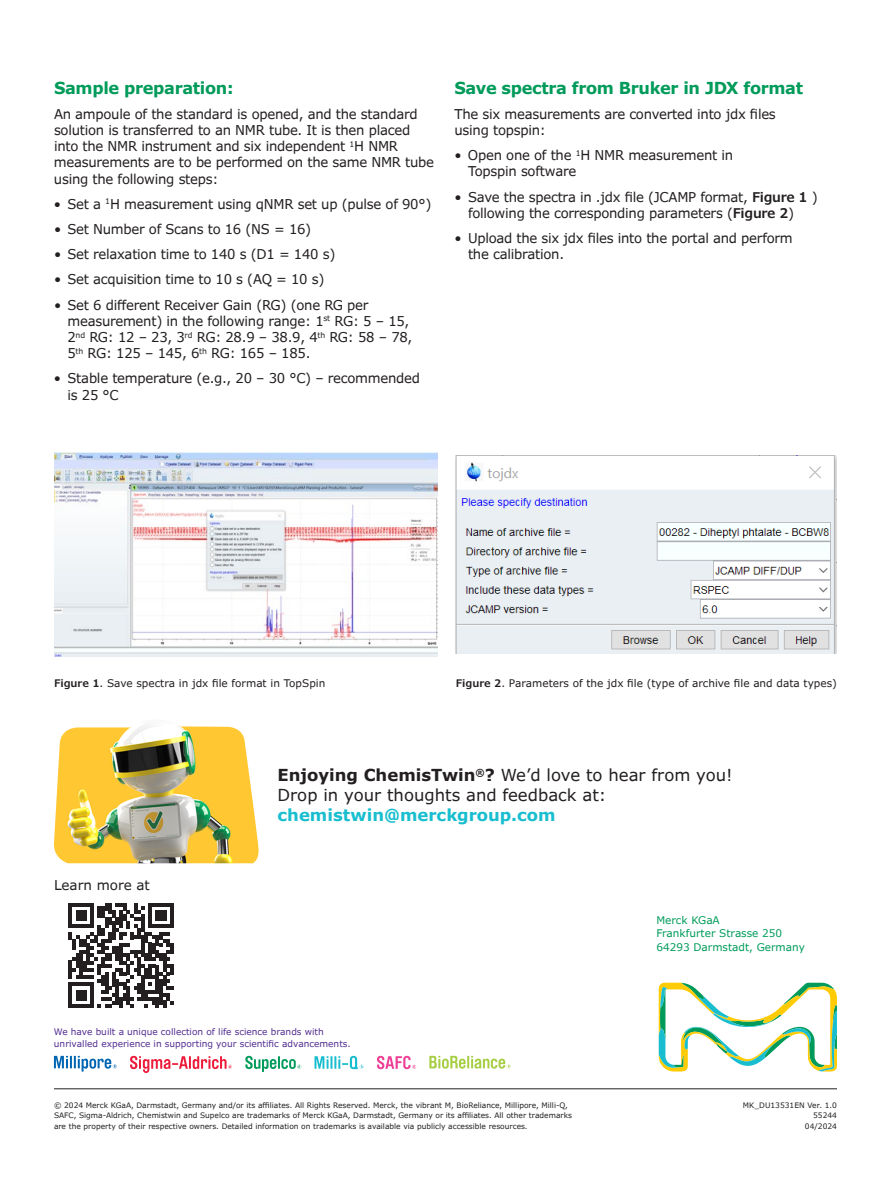
<style>
.page{position:relative;width:891px;height:1188px;background:#fff}
.page>*{position:absolute;margin:0;border:0;box-sizing:border-box;transform-origin:0 0}
.t1{font:16.5px/19.8px "Verdana Pro";color:#231f20}
.t2{font:700 16.5px "Verdana Pro";letter-spacing:-.02em;color:#009b5a}
.t3{font:700 16.5px "Verdana Pro";color:#18becf}
.t4{font:13.5px/16.2px "Verdana Pro";letter-spacing:-.02em;color:#231f20}
.t5{font:13.5px "Verdana Pro";color:#231f20}
.t6{font:10.5px "Verdana Pro";color:#231f20}
.t7{font:10.5px/13.5px "Verdana Pro";color:#009b5a}
.t8{font:9px/12px "Verdana Pro";color:#532e91}
.t9{font:7.5px/10.5px "Verdana Pro";color:#231f20}
.s1{font-weight:600}
.s2{font-weight:700}
</style>
<div class="page">
<img style="left:53px;top:725px;width:206px;height:138px">
<img style="left:54px;top:453px;width:384px;height:204px">
<img style="left:456px;top:455px;width:381px;height:199px">
<svg style="left:659px;top:983px;width:178px;height:89px"></svg>
<hr style="left:54px;top:1088px;width:783px;height:1px;background:#231f20">
<svg style="left:377px;top:1056px;width:39px;height:13px"></svg>
<svg style="left:130px;top:1056px;width:102px;height:17px"></svg>
<svg style="left:315px;top:1056px;width:49px;height:13px"></svg>
<svg style="left:245px;top:1056px;width:56px;height:16px"></svg>
<svg style="left:54px;top:1056px;width:63px;height:16px"></svg>
<svg style="left:429px;top:1056px;width:82px;height:13px"></svg>
<svg style="left:68px;top:903px;width:106px;height:105px"></svg>
<p class="t2" style="left:54px;top:77px;width:181px">Sample preparation:</p>
<p class="t4" style="left:54px;top:106px;width:382px">An ampoule of the standard is opened, and the standard solution is transferred to an NMR tube. It is then placed into the NMR instrument and six independent <sup>1</sup>H NMR measurements are to be performed on the same NMR tube using the following steps:</p>
<p class="t4" style="left:54px;top:196px;width:379px">• Set a <sup>1</sup>H measurement using qNMR set up (pulse of 90°)</p>
<p class="t4" style="left:54px;top:221px;width:259px">• Set Number of Scans to 16 (NS = 16)</p>
<p class="t4" style="left:54px;top:246px;width:283px">• Set relaxation time to 140 s (D1 = 140 s)</p>
<p class="t4" style="left:54px;top:272px;width:272px">• Set acquisition time to 10 s (AQ = 10 s)</p>
<p class="t4" style="left:68px;top:297px;width:346px;text-indent:-13px">• Set 6 different Receiver Gain (RG) (one RG per measurement) in the following range: 1<sup>st</sup> RG: 5 – 15, 2<sup>nd</sup> RG: 12 – 23, 3<sup>rd</sup> RG: 28.9 – 38.9, 4<sup>th</sup> RG: 58 – 78, 5<sup>th</sup> RG: 125 – 145, 6<sup>th</sup> RG: 165 – 185.</p>
<p class="t4" style="left:68px;top:371px;width:354px;text-indent:-14px">• Stable temperature (e.g., 20 – 30 °C) – recommended is 25 °C</p>
<p class="t2" style="left:454px;top:77px;width:350px">Save spectra from Bruker in JDX format</p>
<p class="t4" style="left:454px;top:106px;width:323px">The six measurements are converted into jdx files using topspin:</p>
<p class="t4" style="left:468px;top:147px;width:267px;text-indent:-14px">• Open one of the <sup>1</sup>H NMR measurement in<br>Topspin software</p>
<p class="t4" style="left:468px;top:189px;width:351px;text-indent:-13px">• Save the spectra in .jdx file (JCAMP format, <span class="s1">Figure 1</span> ) following the corresponding parameters (<span class="s1">Figure 2</span>)</p>
<p class="t4" style="left:468px;top:230px;width:326px;text-indent:-13px">• Upload the six jdx files into the portal and perform the calibration.</p>
<p class="t6" style="left:54px;top:676px;width:273px"><span class="s1">Figure 1</span>. Save spectra in jdx file format in TopSpin</p>
<p class="t6" style="left:456px;top:676px;width:383px"><span class="s1">Figure 2</span>. Parameters of the jdx file (type of archive file and data types)</p>
<p class="t5" style="left:54px;top:876px;width:97px">Learn more at</p>
<p class="t1" style="left:278px;top:765px;width:457px"><span class="s2">Enjoying ChemisTwin</span><sup>®</sup><span class="s2">?</span> We’d love to hear from you!<br>Drop in your thoughts and feedback at:</p>
<p class="t3" style="left:278px;top:804px;width:279px">chemistwin@merckgroup.com</p>
<p class="t7" style="left:656px;top:913px;width:150px">Merck KGaA<br>Frankfurter Strasse 250<br>64293 Darmstadt, Germany</p>
<p class="t8" style="left:54px;top:1025px;width:298px">We have built a unique collection of life science brands with unrivalled experience in supporting your scientific advancements.</p>
<p class="t9" style="left:54px;top:1100px;width:520px">© 2024 Merck KGaA, Darmstadt, Germany and/or its affiliates. All Rights Reserved. Merck, the vibrant M, BioReliance, Millipore, Milli-Q,<br>SAFC, Sigma-Aldrich, Chemistwin and Supelco are trademarks of Merck KGaA, Darmstadt, Germany or its affiliates. All other trademarks are the property of their respective owners. Detailed information on trademarks is available via publicly accessible resources.</p>
<p class="t9" style="left:743px;top:1100px;width:96px;text-align:right">MK_DU13531EN Ver. 1.0<br>55244<br>04/2024</p>
</div>
